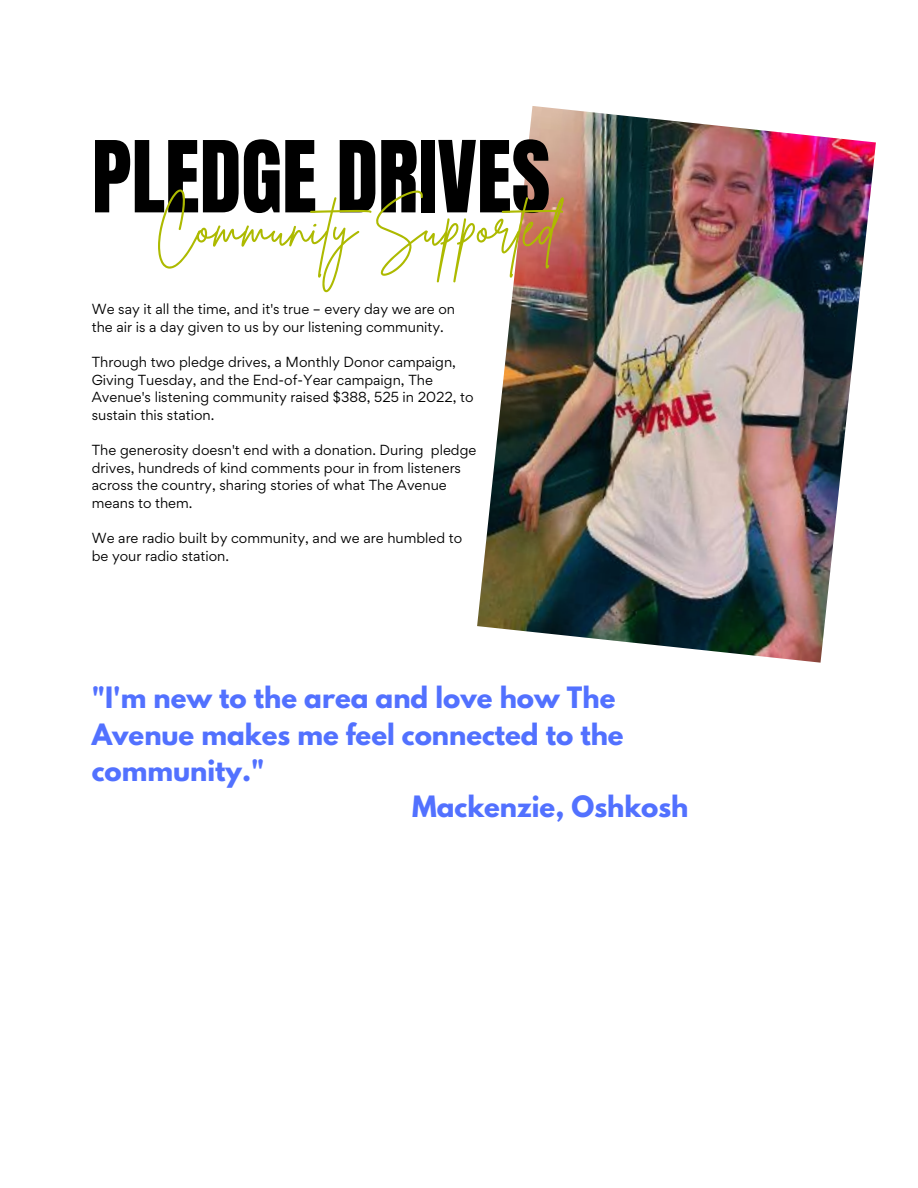
<style>
.page{position:relative;width:918px;height:1188px;background:#fff}
.page>*{position:absolute;margin:0;border:0;box-sizing:border-box;transform-origin:0 0}
.t1{font:84.3px "Anton";color:#000}
.t2{font:54.75px "Brittany Signature";color:#adba00}
.t3{font:700 26.1px "League Spartan";color:#5271ff}
.t4{font:13.05px/17.5px "Gordita";color:#000}
</style>
<div class="page">
<img style="left:477px;top:106px;width:399px;height:557px">
<h1 class="t1" style="left:92px;top:116px;width:460px">PLEDGE DRIVES</h1>
<h2 class="t2" style="left:155px;top:191px;width:424px">Community Supported</h2>
<p class="t4" style="left:92px;top:300px;width:365px">We say it all the time, and it's true – every day we are on the air is a day given to us by our listening community.</p>
<p class="t4" style="left:92px;top:353px;width:383px">Through two pledge drives, a Monthly Donor campaign, Giving Tuesday, and the End-of-Year campaign, The Avenue's listening community raised $388, 525 in 2022, to sustain this station.</p>
<p class="t4" style="left:92px;top:441px;width:386px">The generosity doesn't end with a donation. During pledge drives, hundreds of kind comments pour in from listeners across the country, sharing stories of what The Avenue means to them.</p>
<p class="t4" style="left:92px;top:529px;width:372px">We are radio built by community, and we are humbled to be your radio station.</p>
<h3 class="t3" style="left:92px;top:685px;width:525px">"I'm new to the area and love how The</h3>
<h3 class="t3" style="left:92px;top:721px;width:533px">Avenue makes me feel connected to the</h3>
<h3 class="t3" style="left:92px;top:757px;width:174px">community."</h3>
<h3 class="t3" style="left:412px;top:793px;width:278px">Mackenzie, Oshkosh</h3>
</div>
